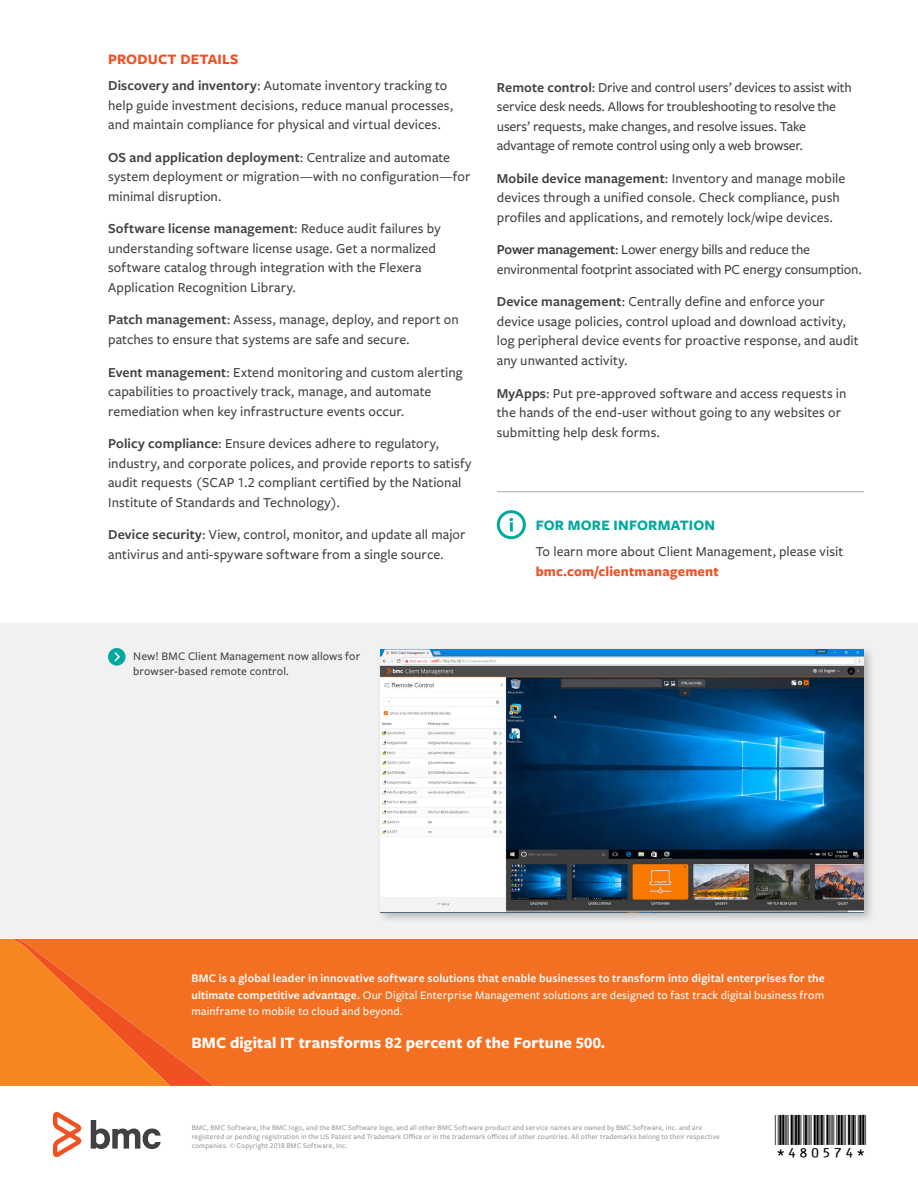
<style>
.page{position:relative;width:918px;height:1188px;background:#fff}
.page>*{position:absolute;margin:0;border:0;box-sizing:border-box;transform-origin:0 0}
.t1{font:30px "BC39 HI Tall HR";color:#000}
.t2{font:700 16.5px "Freight Sans Pro";letter-spacing:.005em;color:#fff}
.t3{font:700 15px "Freight Sans Pro";letter-spacing:.01em;color:#00a89e}
.t4{font:700 15px "Freight Sans Pro";letter-spacing:.01em;color:#f05123}
.t5{font:500 14.25px/19.5px "Freight Sans Pro";letter-spacing:.005em;color:#414042}
.t6{font:500 14.25px/19.5px "Freight Sans Pro";letter-spacing:-.015em;color:#414042}
.t7{font:700 14.25px "Freight Sans Pro";letter-spacing:.01em;color:#f05123}
.t8{font:600 12px/16.5px "Freight Sans Pro";letter-spacing:.015em;color:#fff;text-align:justify}
.t9{font:500 12px/16.5px "Freight Sans Pro";letter-spacing:.015em;color:#fff}
.t10{font:500 12px/15px "Freight Sans Pro";letter-spacing:.015em;color:#414042}
.t11{font:500 7.5px/9px "Freight Sans Pro";letter-spacing:.02em;color:#939598}
.s1{font-weight:600}
.s2{font-weight:500}
</style>
<div class="page">
<svg style="left:91px;top:1120px;width:70px;height:29px"></svg>
<svg style="left:53px;top:1112px;width:28px;height:45px"></svg>
<div style="left:214px;top:939px;width:704px;height:147px;background:#f36f21"></div>
<svg style="left:0;top:939px;width:214px;height:147px;background:#f37620"></svg>
<div style="left:0;top:623px;width:918px;height:316px;background:#f1f1f2"></div>
<div style="left:497px;top:510px;width:29px;height:29px;border:3px solid #00a89e;border-radius:50%"></div>
<svg style="left:510px;top:518px;width:3px;height:13px"></svg>
<hr style="left:497px;top:491px;width:367px;height:1px;background:#a8aaad">
<div style="left:108px;top:648px;width:18px;height:18px;background:#00a89e;border-radius:50%"></div>
<svg style="left:114px;top:652px;width:6px;height:10px"></svg>
<div style="left:376px;top:646px;width:500px;height:279px;background:#000;opacity:.25"></div>
<img style="left:381px;top:650px;width:483px;height:263px">
<p class="t4" style="left:108px;top:49px;width:132px">PRODUCT DETAILS</p>
<p class="t5" style="left:108px;top:75px;width:347px"><span class="s1">Discovery and inventory</span>: Automate inventory tracking to help guide investment decisions, reduce manual processes, and maintain compliance for physical and virtual devices.</p>
<p class="t5" style="left:108px;top:147px;width:364px"><span class="s1">OS and application deployment</span>: Centralize and automate system deployment or migration—with no configuration—for minimal disruption.</p>
<p class="t5" style="left:108px;top:218px;width:334px"><span class="s1">Software license management</span>: Reduce audit failures by understanding software license usage. Get a normalized software catalog through integration with the Flexera Application Recognition Library.</p>
<p class="t5" style="left:108px;top:310px;width:352px"><span class="s1">Patch management</span>: Assess, manage, deploy, and report on patches to ensure that systems are safe and secure.</p>
<p class="t5" style="left:108px;top:362px;width:356px"><span class="s1">Event management</span>: Extend monitoring and custom alerting capabilities to proactively track, manage, and automate remediation when key infrastructure events occur.</p>
<p class="t5" style="left:108px;top:433px;width:365px"><span class="s1">Policy compliance</span>: Ensure devices adhere to regulatory, industry, and corporate polices, and provide reports to satisfy audit requests (SCAP 1.2 compliant certified by the National Institute of Standards and Technology).</p>
<p class="t5" style="left:108px;top:524px;width:359px"><span class="s1">Device security</span>: View, control, monitor, and update all major antivirus and anti-spyware software from a single source.</p>
<p class="t6" style="left:497px;top:77px;width:357px"><span class="s1">Remote control</span>: Drive and control users’ devices to assist with service desk needs. Allows for troubleshooting to resolve the users’ requests, make changes, and resolve issues. Take advantage of remote control using only a web browser.</p>
<p class="t5" style="left:497px;top:168px;width:350px"><span class="s1">Mobile device management</span>: Inventory and manage mobile devices through a unified console. Check compliance, push profiles and applications, and remotely lock/wipe devices.</p>
<p class="t6" style="left:497px;top:239px;width:367px"><span class="s1">Power management</span>: Lower energy bills and reduce the environmental footprint associated with PC energy consumption.</p>
<p class="t5" style="left:497px;top:292px;width:363px"><span class="s1">Device management</span>: Centrally define and enforce your device usage policies, control upload and download activity, log peripheral device events for proactive response, and audit any unwanted activity.</p>
<p class="t5" style="left:497px;top:383px;width:351px"><span class="s1">MyApps</span>: Put pre-approved software and access requests in the hands of the end-user without going to any websites or submitting help desk forms.</p>
<p class="t3" style="left:536px;top:515px;width:181px">FOR MORE INFORMATION</p>
<p class="t5" style="left:536px;top:541px;width:309px">To learn more about Client Management, please visit</p>
<p class="t7" style="left:536px;top:561px;width:185px">bmc.com/clientmanagement</p>
<p class="t10" style="left:133px;top:648px;width:229px">New! BMC Client Management now allows for browser-based remote control.</p>
<p class="t8" style="left:191px;top:969px;width:635px">BMC is a global leader in innovative software solutions that enable businesses to transform into digital enterprises for the ultimate competitive advantage. <span class="s2">Our Digital Enterprise Management solutions are designed to fast track digital business from mainframe to mobile to cloud and beyond.</span></p>
<p class="t2" style="left:191px;top:1031px;width:415px">BMC digital IT transforms 82 percent of the Fortune 500.</p>
<p class="t9" style="left:216px;top:971px;width:581px">advantage. We have worked with thousands of leading companies to create and deliver powerful IT management services. From mainframe to cloud to mobile, we pair high-speed digital innovation with robust IT industrialization—</p>
<p class="t11" style="left:192px;top:1123px;width:530px">BMC, BMC Software, the BMC logo, and the BMC Software logo, and all other BMC Software product and service names are owned by BMC Software, Inc. and are registered or pending registration in the US Patent and Trademark Office or in the trademark offices of other countries. All other trademarks belong to their respective companies. © Copyright 2018 BMC Software, Inc.</p>
<h1 class="t1" style="left:775px;top:1107px;width:93px">*480574*</h1>
</div>
